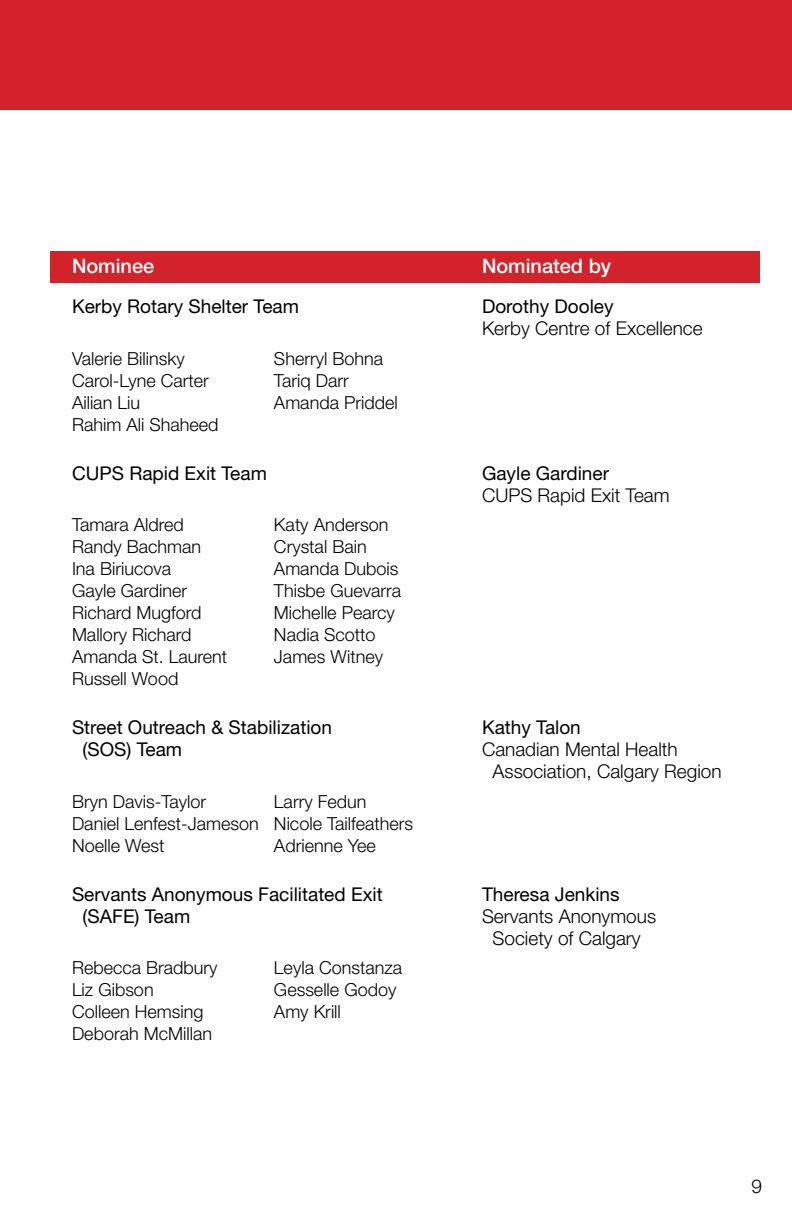
<style>
.page{position:relative;width:792px;height:1224px;background:#fff}
.page>*{position:absolute;margin:0;border:0;box-sizing:border-box;transform-origin:0 0}
.t1{font:500 20px "Helvetica Neue LT Std";color:#fff}
.t2{font:19px "Helvetica Neue";color:#000}
.t3{font:300 19px/22px "Helvetica Neue LT Std";color:#000}
.t4{font:300 18px/22px "Helvetica Neue LT Std";color:#000}
</style>
<div class="page">
<div style="left:50px;top:251px;width:709px;height:31px;background:#d2232a"></div>
<div style="left:0;top:0;width:792px;height:109px;background:#d2232a"></div>
<p class="t1" style="left:72px;top:254px;width:84px">Nominee</p>
<p class="t1" style="left:482px;top:254px;width:131px">Nominated by</p>
<p class="t2" style="left:72px;top:295px;width:228px">Kerby Rotary Shelter Team</p>
<p class="t2" style="left:482px;top:295px;width:133px">Dorothy Dooley</p>
<p class="t3" style="left:482px;top:317px;width:222px">Kerby Centre of Excellence</p>
<p class="t4" style="left:72px;top:347px;width:114px">Valerie Bilinsky</p>
<p class="t4" style="left:274px;top:347px;width:111px">Sherryl Bohna</p>
<p class="t4" style="left:72px;top:369px;width:138px">Carol-Lyne Carter</p>
<p class="t4" style="left:274px;top:369px;width:76px">Tariq Darr</p>
<p class="t4" style="left:72px;top:391px;width:70px">Ailian Liu</p>
<p class="t4" style="left:274px;top:391px;width:125px">Amanda Priddel</p>
<p class="t4" style="left:72px;top:413px;width:148px">Rahim Ali Shaheed</p>
<p class="t2" style="left:72px;top:462px;width:196px">CUPS Rapid Exit Team</p>
<p class="t2" style="left:482px;top:462px;width:129px">Gayle Gardiner</p>
<p class="t3" style="left:482px;top:483px;width:189px">CUPS Rapid Exit Team</p>
<p class="t4" style="left:72px;top:513px;width:113px">Tamara Aldred</p>
<p class="t4" style="left:274px;top:513px;width:116px">Katy Anderson</p>
<p class="t4" style="left:72px;top:535px;width:131px">Randy Bachman</p>
<p class="t4" style="left:274px;top:535px;width:94px">Crystal Bain</p>
<p class="t4" style="left:72px;top:557px;width:101px">Ina Biriucova</p>
<p class="t4" style="left:274px;top:557px;width:126px">Amanda Dubois</p>
<p class="t4" style="left:72px;top:579px;width:117px">Gayle Gardiner</p>
<p class="t4" style="left:274px;top:579px;width:129px">Thisbe Guevarra</p>
<p class="t4" style="left:72px;top:601px;width:131px">Richard Mugford</p>
<p class="t4" style="left:274px;top:601px;width:122px">Michelle Pearcy</p>
<p class="t4" style="left:72px;top:623px;width:121px">Mallory Richard</p>
<p class="t4" style="left:274px;top:623px;width:103px">Nadia Scotto</p>
<p class="t4" style="left:72px;top:645px;width:157px">Amanda St. Laurent</p>
<p class="t4" style="left:274px;top:645px;width:111px">James Witney</p>
<p class="t4" style="left:72px;top:667px;width:108px">Russell Wood</p>
<p class="t2" style="left:72px;top:716px;width:262px">Street Outreach &amp; Stabilization</p>
<p class="t2" style="left:482px;top:716px;width:100px">Kathy Talon</p>
<p class="t2" style="left:83px;top:738px;width:101px">(SOS) Team</p>
<p class="t3" style="left:493px;top:738px;width:231px;text-indent:-11px">Canadian Mental Health<br>Association, Calgary Region</p>
<p class="t4" style="left:72px;top:790px;width:136px">Bryn Davis-Taylor</p>
<p class="t4" style="left:72px;top:790px;width:343px;text-indent:202px">Larry Fedun<br>Daniel Lenfest-Jameson Nicole Tailfeathers<br>Noelle West</p>
<p class="t4" style="left:274px;top:834px;width:103px">Adrienne Yee</p>
<p class="t2" style="left:72px;top:883px;width:312px">Servants Anonymous Facilitated Exit</p>
<p class="t2" style="left:482px;top:883px;width:139px">Theresa Jenkins</p>
<p class="t2" style="left:83px;top:905px;width:109px">(SAFE) Team</p>
<p class="t3" style="left:482px;top:905px;width:176px;text-align:center">Servants Anonymous<br>Society of Calgary</p>
<p class="t4" style="left:72px;top:957px;width:147px">Rebecca Bradbury</p>
<p class="t4" style="left:274px;top:957px;width:130px">Leyla Constanza</p>
<p class="t4" style="left:72px;top:979px;width:83px">Liz Gibson</p>
<p class="t4" style="left:274px;top:979px;width:124px">Gesselle Godoy</p>
<p class="t4" style="left:72px;top:1001px;width:133px">Colleen Hemsing</p>
<p class="t4" style="left:274px;top:1001px;width:68px">Amy Krill</p>
<p class="t4" style="left:72px;top:1023px;width:142px">Deborah McMillan</p>
<p class="t3" style="left:751px;top:1174px;width:12px">9</p>
</div>
